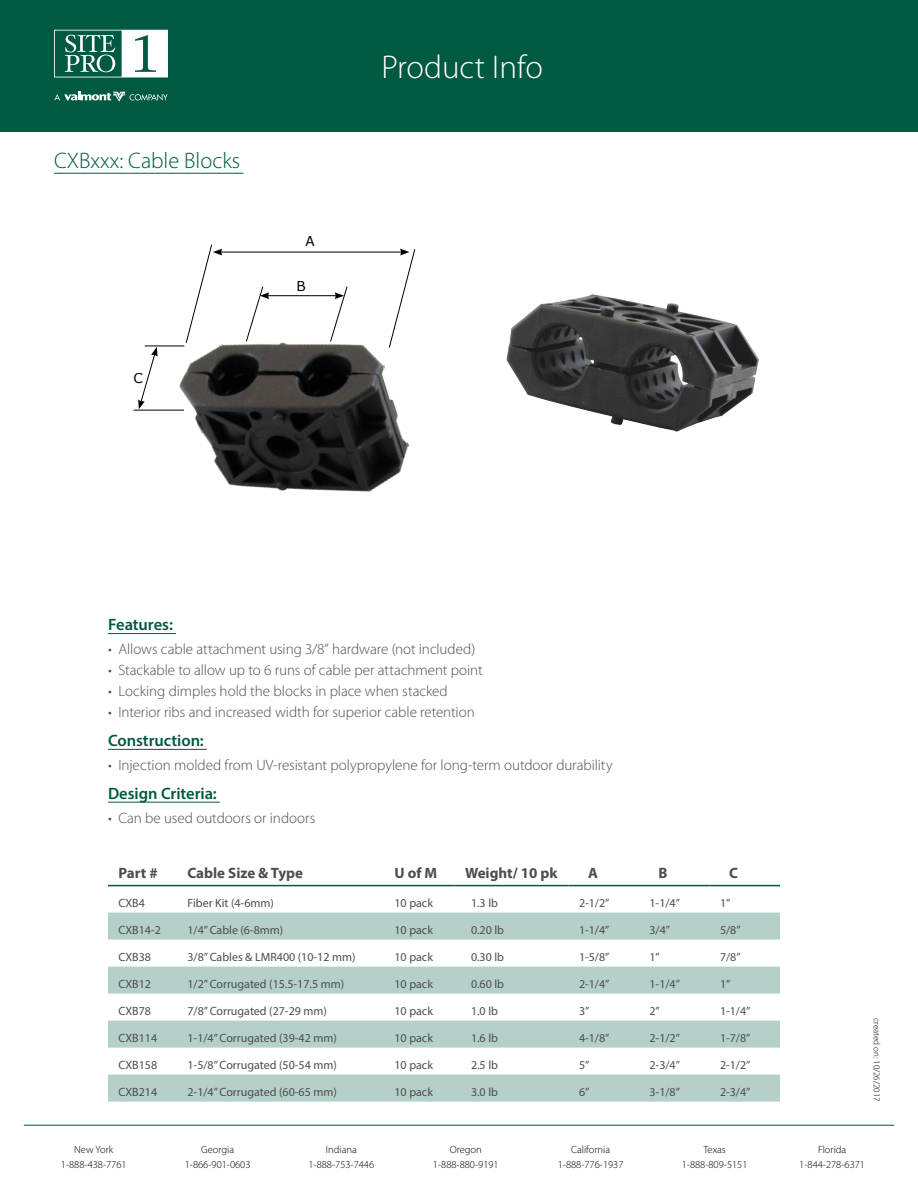
<style>
.page{position:relative;width:918px;height:1188px;background:#fff}
.page>*{position:absolute;margin:0;border:0;box-sizing:border-box;transform-origin:0 0}
.t1{font:300 33px "Myriad Pro";color:#fff}
.t2{font:300 22.5px "Myriad Pro";color:#005941}
.t3{font:600 16.5px "Myriad Pro";letter-spacing:-.005em;color:#005941}
.t4{font:300 15px "Myriad Pro";color:#4d4d4f}
.t5{font:700 15px "Myriad Pro";color:#4d4d4f}
.t6{font:13.5px "Verdana";color:#000}
.t7{font:12px "Myriad Pro";color:#4d4d4f}
.t8{font:300 10.5px/15px "Myriad Pro";color:#000;text-align:center}
.t9{font:300 9px "Myriad Pro";color:#000}
</style>
<div class="page">
<hr style="left:24px;top:1125px;width:870px;height:1px;background:#005941">
<div style="left:0;top:0;width:918px;height:131px;background:#005941"></div>
<svg style="left:54px;top:30px;width:114px;height:47px"></svg>
<svg style="left:54px;top:92px;width:114px;height:10px"></svg>
<hr style="left:54px;top:173px;width:189px;height:1px;background:#005941">
<hr style="left:108px;top:633px;width:68px;height:1px;background:#005941">
<hr style="left:108px;top:749px;width:99px;height:1px;background:#005941">
<hr style="left:108px;top:802px;width:112px;height:1px;background:#005941">
<svg style="left:108px;top:913px;width:672px;height:189px;fill:#b5d0c8"></svg>
<hr style="left:108px;top:885px;width:69px;height:1px;background:#005941">
<hr style="left:177px;top:885px;width:207px;height:1px;background:#005941">
<hr style="left:384px;top:885px;width:70px;height:1px;background:#005941">
<hr style="left:454px;top:885px;width:114px;height:1px;background:#005941">
<hr style="left:568px;top:885px;width:71px;height:1px;background:#005941">
<hr style="left:639px;top:885px;width:71px;height:1px;background:#005941">
<hr style="left:710px;top:885px;width:70px;height:1px;background:#005941">
<img style="left:506px;top:294px;width:252px;height:137px">
<img style="left:171px;top:342px;width:238px;height:150px">
<hr style="left:145px;top:346px;width:39px;height:1px;background:#000">
<hr style="left:134px;top:410px;width:50px;height:1px;background:#000">
<svg style="left:138px;top:347px;width:20px;height:62px"></svg>
<hr style="left:267px;top:295px;width:70px;height:1px;background:#000">
<svg style="left:245px;top:286px;width:24px;height:56px"></svg>
<svg style="left:330px;top:286px;width:18px;height:56px"></svg>
<hr style="left:220px;top:252px;width:182px;height:1px;background:#000">
<svg style="left:185px;top:244px;width:37px;height:100px"></svg>
<svg style="left:388px;top:248px;width:28px;height:101px"></svg>
<h2 class="t2" style="left:54px;top:149px;width:188px">CXBxxx: Cable Blocks</h2>
<p class="t6" style="left:134px;top:369px;width:11px">C</p>
<p class="t6" style="left:306px;top:232px;width:11px">A</p>
<p class="t6" style="left:296px;top:277px;width:11px">B</p>
<h1 class="t1" style="left:381px;top:49px;width:163px">Product Info</h1>
<h3 class="t3" style="left:108px;top:614px;width:66px">Features:</h3>
<p class="t4" style="left:108px;top:641px;width:369px">• Allows cable attachment using 3/8” hardware (not included)</p>
<p class="t4" style="left:108px;top:662px;width:376px">• Stackable to allow up to 6 runs of cable per attachment point</p>
<p class="t4" style="left:108px;top:683px;width:341px">• Locking dimples hold the blocks in place when stacked</p>
<p class="t4" style="left:108px;top:704px;width:368px">• Interior ribs and increased width for superior cable retention</p>
<h3 class="t3" style="left:108px;top:730px;width:97px">Construction:</h3>
<p class="t4" style="left:108px;top:757px;width:506px">• Injection molded from UV-resistant polypropylene for long-term outdoor durability</p>
<h3 class="t3" style="left:108px;top:783px;width:110px">Design Criteria:</h3>
<p class="t4" style="left:108px;top:810px;width:209px">• Can be used outdoors or indoors</p>
<p class="t5" style="left:118px;top:864px;width:41px">Part #</p>
<p class="t5" style="left:188px;top:864px;width:117px">Cable Size &amp; Type</p>
<p class="t5" style="left:394px;top:864px;width:44px">U of M</p>
<p class="t5" style="left:465px;top:864px;width:94px">Weight/ 10 pk</p>
<p class="t5" style="left:588px;top:864px;width:11px">A</p>
<p class="t5" style="left:658px;top:864px;width:11px">B</p>
<p class="t5" style="left:729px;top:864px;width:10px">C</p>
<p class="t7" style="left:118px;top:895px;width:28px">CXB4</p>
<p class="t7" style="left:188px;top:895px;width:88px">Fiber Kit (4-6mm)</p>
<p class="t7" style="left:394px;top:895px;width:40px">10 pack</p>
<p class="t7" style="left:471px;top:895px;width:28px">1.3 lb</p>
<p class="t7" style="left:579px;top:895px;width:32px">2-1/2”</p>
<p class="t7" style="left:650px;top:895px;width:32px">1-1/4”</p>
<p class="t7" style="left:720px;top:895px;width:12px">1”</p>
<p class="t7" style="left:118px;top:922px;width:44px">CXB14-2</p>
<p class="t7" style="left:188px;top:922px;width:97px">1/4” Cable (6-8mm)</p>
<p class="t7" style="left:394px;top:922px;width:40px">10 pack</p>
<p class="t7" style="left:471px;top:922px;width:35px">0.20 lb</p>
<p class="t7" style="left:579px;top:922px;width:32px">1-1/4”</p>
<p class="t7" style="left:650px;top:922px;width:22px">3/4”</p>
<p class="t7" style="left:720px;top:922px;width:22px">5/8”</p>
<p class="t7" style="left:118px;top:949px;width:34px">CXB38</p>
<p class="t7" style="left:188px;top:949px;width:170px">3/8” Cables &amp; LMR400 (10-12 mm)</p>
<p class="t7" style="left:394px;top:949px;width:40px">10 pack</p>
<p class="t7" style="left:471px;top:949px;width:35px">0.30 lb</p>
<p class="t7" style="left:579px;top:949px;width:32px">1-5/8”</p>
<p class="t7" style="left:650px;top:949px;width:12px">1”</p>
<p class="t7" style="left:720px;top:949px;width:22px">7/8”</p>
<p class="t7" style="left:118px;top:976px;width:34px">CXB12</p>
<p class="t7" style="left:188px;top:976px;width:158px">1/2” Corrugated (15.5-17.5 mm)</p>
<p class="t7" style="left:394px;top:976px;width:40px">10 pack</p>
<p class="t7" style="left:471px;top:976px;width:35px">0.60 lb</p>
<p class="t7" style="left:579px;top:976px;width:32px">2-1/4”</p>
<p class="t7" style="left:650px;top:976px;width:32px">1-1/4”</p>
<p class="t7" style="left:720px;top:976px;width:12px">1”</p>
<p class="t7" style="left:118px;top:1003px;width:34px">CXB78</p>
<p class="t7" style="left:188px;top:1003px;width:141px">7/8” Corrugated (27-29 mm)</p>
<p class="t7" style="left:394px;top:1003px;width:40px">10 pack</p>
<p class="t7" style="left:471px;top:1003px;width:28px">1.0 lb</p>
<p class="t7" style="left:579px;top:1003px;width:12px">3”</p>
<p class="t7" style="left:650px;top:1003px;width:12px">2”</p>
<p class="t7" style="left:720px;top:1003px;width:32px">1-1/4”</p>
<p class="t7" style="left:118px;top:1030px;width:40px">CXB114</p>
<p class="t7" style="left:188px;top:1030px;width:151px">1-1/4” Corrugated (39-42 mm)</p>
<p class="t7" style="left:394px;top:1030px;width:40px">10 pack</p>
<p class="t7" style="left:471px;top:1030px;width:28px">1.6 lb</p>
<p class="t7" style="left:579px;top:1030px;width:32px">4-1/8”</p>
<p class="t7" style="left:650px;top:1030px;width:32px">2-1/2”</p>
<p class="t7" style="left:720px;top:1030px;width:32px">1-7/8”</p>
<p class="t7" style="left:118px;top:1057px;width:40px">CXB158</p>
<p class="t7" style="left:188px;top:1057px;width:151px">1-5/8” Corrugated (50-54 mm)</p>
<p class="t7" style="left:394px;top:1057px;width:40px">10 pack</p>
<p class="t7" style="left:471px;top:1057px;width:28px">2.5 lb</p>
<p class="t7" style="left:579px;top:1057px;width:12px">5”</p>
<p class="t7" style="left:650px;top:1057px;width:32px">2-3/4”</p>
<p class="t7" style="left:720px;top:1057px;width:32px">2-1/2”</p>
<p class="t7" style="left:118px;top:1084px;width:40px">CXB214</p>
<p class="t7" style="left:188px;top:1084px;width:151px">2-1/4” Corrugated (60-65 mm)</p>
<p class="t7" style="left:394px;top:1084px;width:40px">10 pack</p>
<p class="t7" style="left:471px;top:1084px;width:28px">3.0 lb</p>
<p class="t7" style="left:579px;top:1084px;width:12px">6”</p>
<p class="t7" style="left:650px;top:1084px;width:32px">3-1/8”</p>
<p class="t7" style="left:720px;top:1084px;width:32px">2-3/4”</p>
<p class="t9" style="left:882px;top:1018px;width:85px;rotate:90deg">created on: 10/26/2017</p>
<p class="t8" style="left:61px;top:1142px;width:67px">New York<br>1-888-438-7761</p>
<p class="t8" style="left:433px;top:1142px;width:67px">Oregon<br>1-888-880-9191</p>
<p class="t8" style="left:558px;top:1142px;width:67px">California<br>1-888-776-1937</p>
<p class="t8" style="left:682px;top:1142px;width:67px">Texas<br>1-888-809-5151</p>
<p class="t8" style="left:308px;top:1142px;width:67px">Indiana<br>1-888-753-7446</p>
<p class="t8" style="left:185px;top:1142px;width:67px">Georgia<br>1-866-901-0603</p>
<p class="t8" style="left:799px;top:1142px;width:67px">Florida<br>1-844-278-6371</p>
</div>
